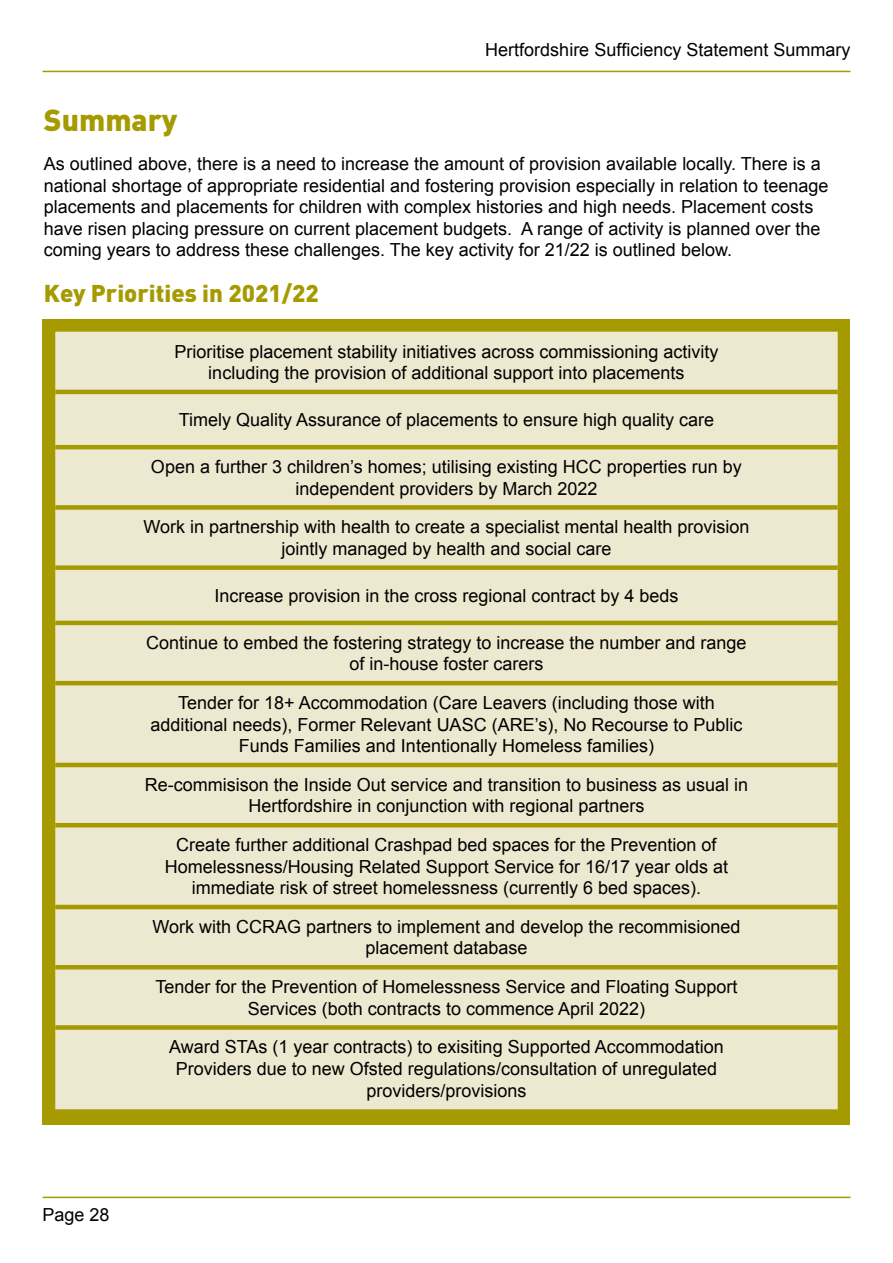
<style>
.page{position:relative;width:893px;height:1263px;background:#fff}
.page>*{position:absolute;margin:0;border:0;box-sizing:border-box;transform-origin:0 0}
.t1{font:900 30px "DIN";color:#a59a00}
.t2{font:900 24px "DIN";color:#a59a00}
.Table_Text{font:18px/21.6px "Arial";color:#000;text-align:center}
.Main_Text{font:18px/21.6px "Arial";color:#000}
</style>
<div class="page">
<hr style="left:43px;top:1196px;width:807px;height:2px;background:#a59a00">
<hr style="left:43px;top:71px;width:807px;height:1px;background:#a59a00">
<div style="left:43px;top:319px;width:807px;height:806px;background:#a59a00"></div>
<div style="left:55px;top:332px;width:783px;height:777px;background:#ede9d0"></div>
<hr style="left:55px;top:390px;width:783px;height:4px;background:#a59a00">
<hr style="left:55px;top:445px;width:783px;height:4px;background:#a59a00">
<div style="left:55px;top:505px;width:783px;height:5px;background:#a59a00"></div>
<div style="left:55px;top:565px;width:783px;height:5px;background:#a59a00"></div>
<hr style="left:55px;top:621px;width:783px;height:4px;background:#a59a00">
<hr style="left:55px;top:681px;width:783px;height:4px;background:#a59a00">
<hr style="left:55px;top:763px;width:783px;height:4px;background:#a59a00">
<hr style="left:55px;top:823px;width:783px;height:4px;background:#a59a00">
<hr style="left:55px;top:905px;width:783px;height:4px;background:#a59a00">
<hr style="left:55px;top:965px;width:783px;height:4px;background:#a59a00">
<div style="left:55px;top:1025px;width:783px;height:5px;background:#a59a00"></div>
<p class="Main_Text" style="left:485px;top:39px;width:367px">Hertfordshire Sufficiency Statement Summary</p>
<h1 class="t1" style="left:44px;top:100px;width:135px">Summary</h1>
<p class="Main_Text" style="left:44px;top:153px;width:786px">As outlined above, there is a need to increase the amount of provision available locally. There is a national shortage of appropriate residential and fostering provision especially in relation to teenage placements and placements for children with complex histories and high needs. Placement costs have risen placing pressure on current placement budgets. A range of activity is planned over the coming years to address these challenges. The key activity for 21/22 is outlined below.</p>
<h2 class="t2" style="left:44px;top:277px;width:276px">Key Priorities in 2021/22</h2>
<p class="Table_Text" style="left:174px;top:341px;width:546px">Prioritise placement stability initiatives across commissioning activity including the provision of additional support into placements</p>
<p class="Table_Text" style="left:179px;top:409px;width:537px">Timely Quality Assurance of placements to ensure high quality care</p>
<p class="Table_Text" style="left:151px;top:456px;width:592px">Open a further 3 children’s homes; utilising existing HCC properties run by independent providers by March 2022</p>
<p class="Table_Text" style="left:143px;top:516px;width:607px">Work in partnership with health to create a specialist mental health provision jointly managed by health and social care</p>
<p class="Table_Text" style="left:214px;top:585px;width:466px">Increase provision in the cross regional contract by 4 beds</p>
<p class="Table_Text" style="left:146px;top:632px;width:602px">Continue to embed the fostering strategy to increase the number and range of in-house foster carers</p>
<p class="Table_Text" style="left:151px;top:692px;width:593px">Tender for 18+ Accommodation (Care Leavers (including those with additional needs), Former Relevant UASC (ARE’s), No Recourse to Public<br>Funds Families and Intentionally Homeless families)</p>
<p class="Table_Text" style="left:145px;top:774px;width:605px">Re-commisison the Inside Out service and transition to business as usual in<br>Hertfordshire in conjunction with regional partners</p>
<p class="Table_Text" style="left:165px;top:834px;width:565px">Create further additional Crashpad bed spaces for the Prevention of<br>Homelessness/Housing Related Support Service for 16/17 year olds at immediate risk of street homelessness (currently 6 bed spaces).</p>
<p class="Table_Text" style="left:153px;top:916px;width:589px">Work with CCRAG partners to implement and develop the recommisioned placement database</p>
<p class="Table_Text" style="left:155px;top:976px;width:584px">Tender for the Prevention of Homelessness Service and Floating Support<br>Services (both contracts to commence April 2022)</p>
<p class="Table_Text" style="left:169px;top:1036px;width:556px">Award STAs (1 year contracts) to exisiting Supported Accommodation<br>Providers due to new Ofsted regulations/consultation of unregulated providers/provisions</p>
<p class="Main_Text" style="left:43px;top:1204px;width:69px">Page 28</p>
</div>
